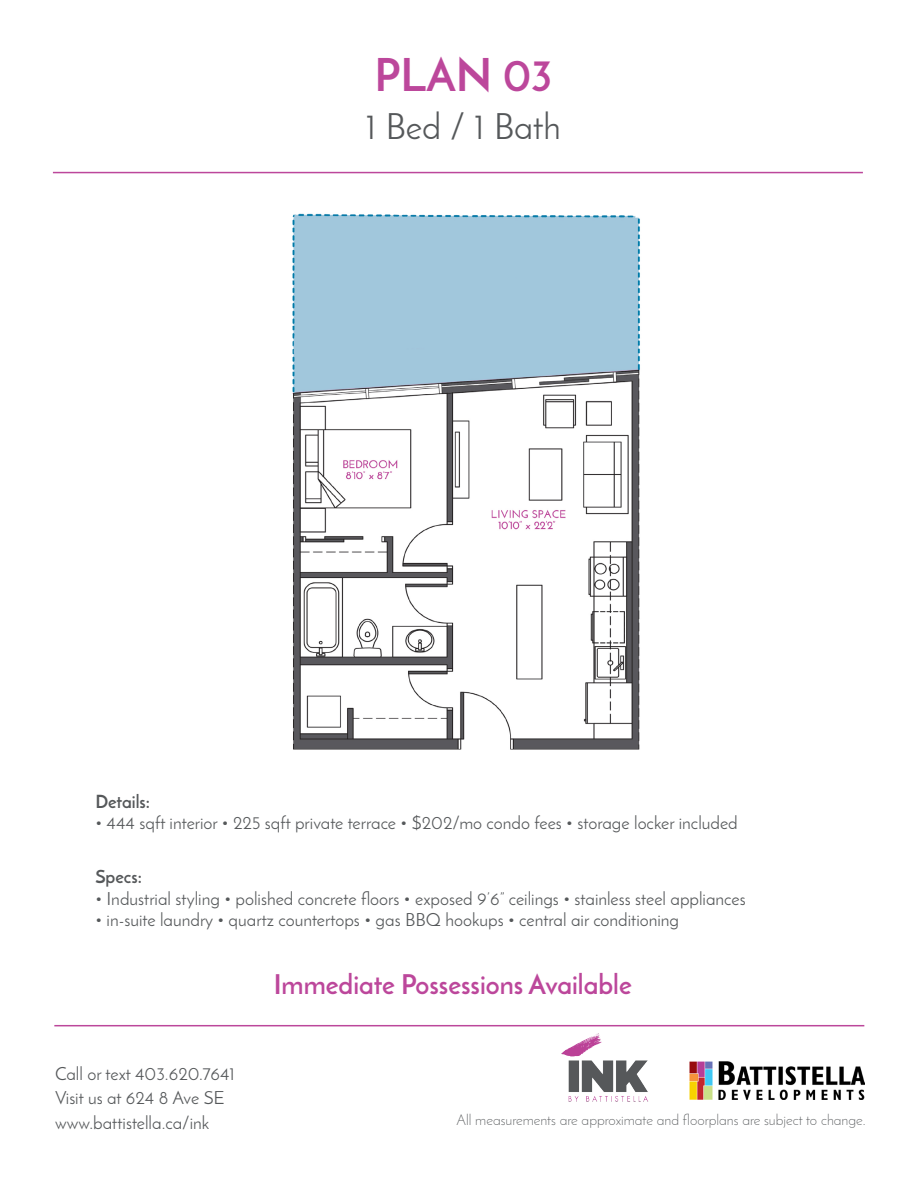
<style>
.page{position:relative;width:918px;height:1188px;background:#fff}
.page>*{position:absolute;margin:0;border:0;box-sizing:border-box;transform-origin:0 0}
.t1{font:700 45px "Josefin Sans";color:#bc479b}
.t2{font:36px "Josefin Sans";color:#55585a}
.t3{font:700 27px "Josefin Sans";color:#bc479b}
.t4{font:18px "Josefin Sans";color:#55585a}
.t5{font:700 18px "Josefin Sans";color:#55585a}
.t6{font:300 15px "Josefin Sans";color:#55585a}
</style>
<div class="page">
<hr style="left:54px;top:1025px;width:810px;height:1px;background:#bc479b">
<img style="left:689px;top:1062px;width:175px;height:38px">
<img style="left:561px;top:1033px;width:87px;height:69px">
<hr style="left:53px;top:172px;width:810px;height:1px;background:#bc479b">
<img style="left:292px;top:213px;width:348px;height:537px">
<p class="t1" style="left:374px;top:47px;width:179px">PLAN 03</p>
<p class="t2" style="left:366px;top:104px;width:197px">1 Bed / 1 Bath</p>
<p class="t5" style="left:95px;top:790px;width:56px">Details:</p>
<p class="t4" style="left:95px;top:812px;width:644px">• 444 sqft interior • 225 sqft private terrace • $202/mo condo fees • storage locker included</p>
<p class="t5" style="left:95px;top:866px;width:48px">Specs:</p>
<p class="t4" style="left:95px;top:888px;width:652px">• Industrial styling • polished concrete floors • exposed 9’6” ceilings • stainless steel appliances</p>
<p class="t4" style="left:95px;top:909px;width:585px">• in-suite laundry • quartz countertops • gas BBQ hookups • central air conditioning</p>
<p class="t3" style="left:274px;top:968px;width:359px">Immediate Possessions Available</p>
<p class="t4" style="left:55px;top:1062px;width:181px">Call or text 403.620.7641</p>
<p class="t4" style="left:55px;top:1086px;width:171px">Visit us at 624 8 Ave SE</p>
<p class="t4" style="left:55px;top:1112px;width:156px">www.battistella.ca/ink</p>
<p class="t6" style="left:457px;top:1110px;width:411px">All measurements are approximate and floorplans are subject to change.</p>
</div>
